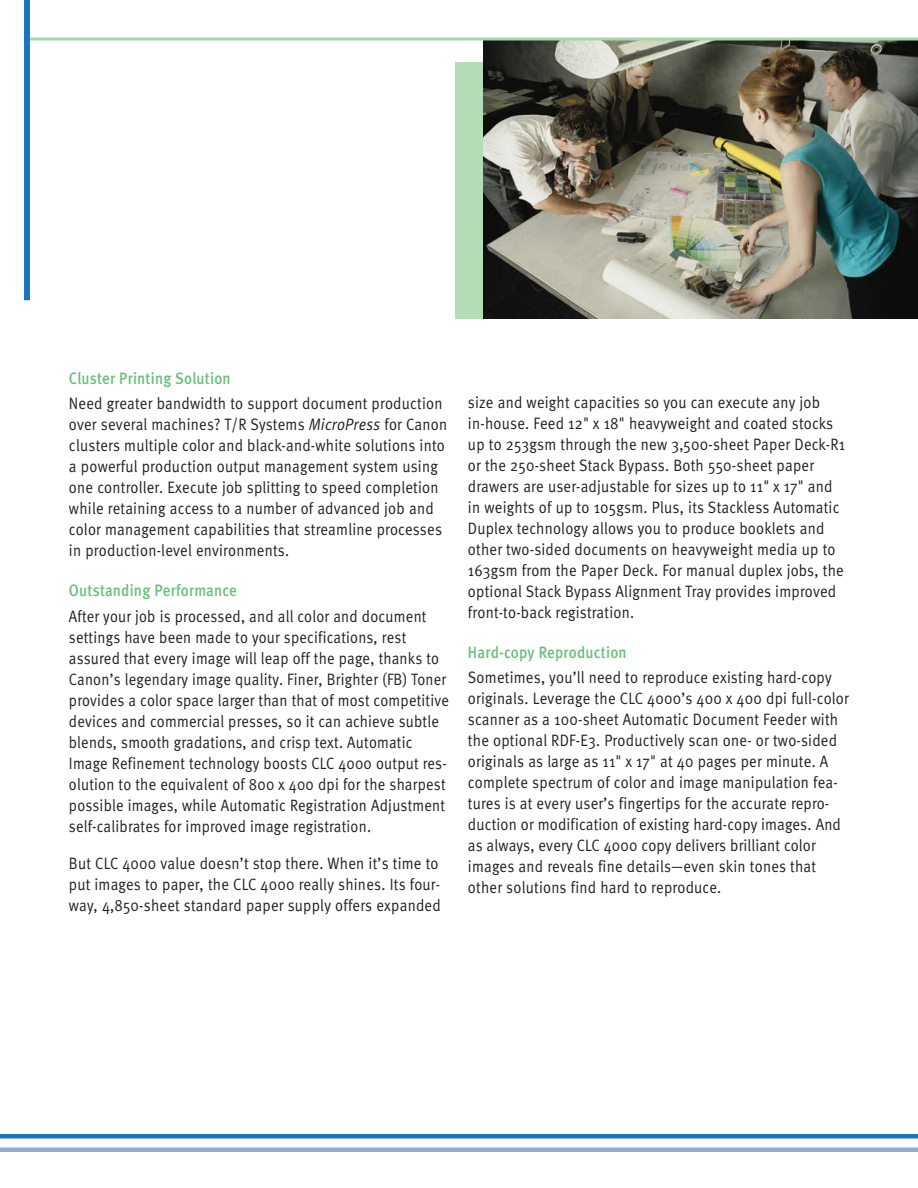
<style>
.page{position:relative;width:918px;height:1188px;background:#fff}
.page>*{position:absolute;margin:0;border:0;box-sizing:border-box;transform-origin:0 0}
.t1{font:16.5px/21px "Meta Normal";letter-spacing:.015em;color:#231f20;scale:.9 1}
.t2{font:16.5px/21px "Meta Normal";letter-spacing:.015em;color:#231f20;scale:.89 1}
.t3{font:500 16.5px "Meta";letter-spacing:.015em;color:#69c07a;scale:.9 1}
.s1{font-style:italic}
</style>
<div class="page">
<div style="left:0;top:1134px;width:918px;height:5px;background:#1875bc"></div>
<hr style="left:0;top:1148px;width:918px;height:4px;background:#90acd9">
<div style="left:455px;top:63px;width:54px;height:256px;background:#b4dcb7"></div>
<img style="left:484px;top:40px;width:434px;height:279px">
<hr style="left:28px;top:38px;width:890px;height:2px;background:#a6d6aa">
<div style="left:24px;top:0;width:6px;height:300px;background:#1875bc"></div>
<p class="t3" style="left:69px;top:372px;width:181px">Cluster Printing Solution</p>
<p class="t1" style="left:69px;top:395px;width:422px">Need greater bandwidth to support document production over several machines? T/R Systems <span class="s1">MicroPress</span> for Canon clusters multiple color and black-and-white solutions into a powerful production output management system using one controller. Execute job splitting to speed completion while retaining access to a number of advanced job and color management capabilities that streamline processes in production-level environments.</p>
<p class="t3" style="left:69px;top:585px;width:188px">Outstanding Performance</p>
<p class="t2" style="left:69px;top:607px;width:428px">After your job is processed, and all color and document settings have been made to your specifications, rest assured that every image will leap off the page, thanks to Canon’s legendary image quality. Finer, Brighter (FB) Toner provides a color space larger than that of most competitive devices and commercial presses, so it can achieve subtle blends, smooth gradations, and crisp text. Automatic Image Refinement technology boosts CLC 4000 output res&shy;olution to the equivalent of 800 x 400 dpi for the sharpest possible images, while Automatic Registration Adjustment self-calibrates for improved image registration.</p>
<p class="t1" style="left:69px;top:854px;width:415px">But CLC 4000 value doesn’t stop there. When it’s time to put images to paper, the CLC 4000 really shines. Its four&shy;way, 4,850-sheet standard paper supply offers expanded</p>
<p class="t1" style="left:468px;top:393px;width:420px">size and weight capacities so you can execute any job in-house. Feed 12" x 18" heavyweight and coated stocks up to 253gsm through the new 3,500-sheet Paper Deck-R1 or the 250-sheet Stack Bypass. Both 550-sheet paper drawers are user-adjustable for sizes up to 11" x 17" and in weights of up to 105gsm. Plus, its Stackless Automatic Duplex technology allows you to produce booklets and other two-sided documents on heavyweight media up to 163gsm from the Paper Deck. For manual duplex jobs, the optional Stack Bypass Alignment Tray provides improved front-to-back registration.</p>
<p class="t3" style="left:468px;top:647px;width:178px">Hard-copy Reproduction</p>
<p class="t1" style="left:468px;top:669px;width:425px">Sometimes, you’ll need to reproduce existing hard-copy originals. Leverage the CLC 4000’s 400 x 400 dpi full-color scanner as a 100-sheet Automatic Document Feeder with the optional RDF-E3. Productively scan one- or two-sided originals as large as 11" x 17" at 40 pages per minute. A complete spectrum of color and image manipulation fea&shy;tures is at every user’s fingertips for the accurate repro&shy;duction or modification of existing hard-copy images. And as always, every CLC 4000 copy delivers brilliant color images and reveals fine details—even skin tones that other solutions find hard to reproduce.</p>
</div>
